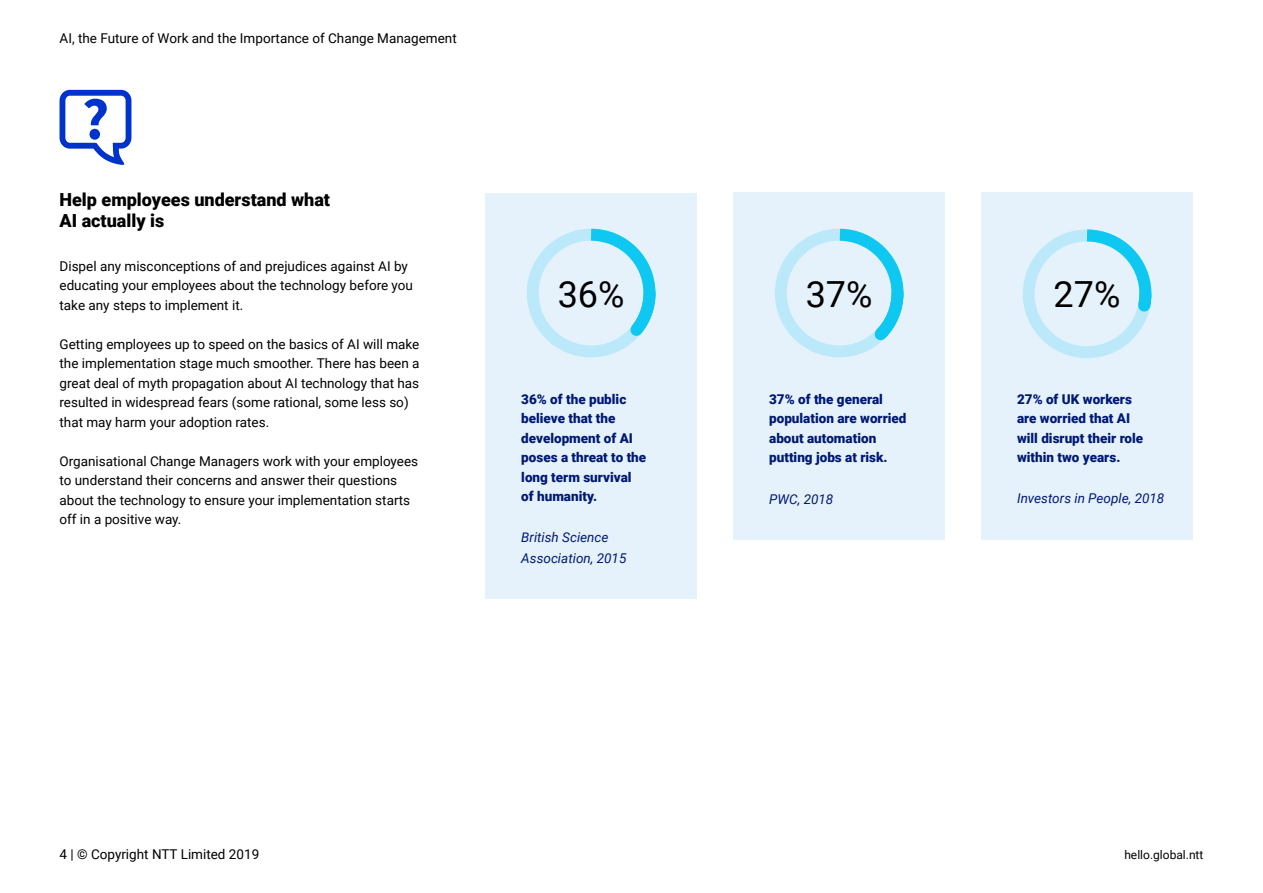
<style>
.page{position:relative;width:1263px;height:893px;background:#fff}
.page>*{position:absolute;margin:0;border:0;box-sizing:border-box;transform-origin:0 0}
.Percentages{font:36px "Roboto";color:#000}
.Headers{font:900 18px/21px "Roboto";color:#000}
.Body__Black{font:13.5px/19.5px "Roboto";color:#000}
.Body__Blue{font:900 13.5px/19.5px "Roboto";color:#001973}
.Quote_Name{font:italic 13.5px/21px "Roboto";color:#001973}
.t1{font:12px "Roboto";color:#000}
</style>
<div class="page">
<div style="left:485px;top:193px;width:212px;height:405px;background:#e6f2fb"></div>
<div style="left:733px;top:193px;width:212px;height:347px;background:#e6f2fb"></div>
<div style="left:981px;top:193px;width:212px;height:347px;background:#e6f2fb"></div>
<svg style="left:60px;top:90px;width:71px;height:75px"></svg>
<div style="left:527px;top:229px;width:128px;height:128px;border:12px solid #0fc8f2;border-radius:50%"></div>
<svg style="left:579px;top:228px;width:77px;height:119px"></svg>
<div style="left:775px;top:229px;width:128px;height:128px;border:12px solid #0fc8f2;border-radius:50%"></div>
<svg style="left:828px;top:228px;width:76px;height:123px"></svg>
<div style="left:1023px;top:229px;width:128px;height:129px;border:12px solid #0fc8f2;border-radius:50%"></div>
<svg style="left:1075px;top:229px;width:77px;height:91px"></svg>
<p class="Body__Black" style="left:60px;top:27px;width:399px">AI, the Future of Work and the Importance of Change Management</p>
<p class="Headers" style="left:60px;top:189px;width:272px">Help employees understand what<br>AI actually is</p>
<p class="Body__Black" style="left:60px;top:256px;width:355px">Dispel any misconceptions of and prejudices against AI by educating your employees about the technology before you take any steps to implement it.</p>
<p class="Body__Black" style="left:60px;top:334px;width:362px">Getting employees up to speed on the basics of AI will make the implementation stage much smoother. There has been a great deal of myth propagation about AI technology that has resulted in widespread fears (some rational, some less so) that may harm your adoption rates.</p>
<p class="Body__Black" style="left:60px;top:451px;width:360px">Organisational Change Managers work with your employees to understand their concerns and answer their questions about the technology to ensure your implementation starts off in a positive way.</p>
<p class="Percentages" style="left:558px;top:269px;width:68px">36%</p>
<p class="Percentages" style="left:806px;top:269px;width:68px">37%</p>
<p class="Percentages" style="left:1054px;top:269px;width:68px">27%</p>
<p class="Body__Blue" style="left:521px;top:388px;width:126px">36% of the public believe that the development of AI poses a threat to the long term survival of humanity.</p>
<p class="Quote_Name" style="left:521px;top:526px;width:107px">British Science<br>Association, 2015</p>
<p class="Body__Blue" style="left:769px;top:388px;width:139px">37% of the general population are worried about automation putting jobs at risk.</p>
<p class="Quote_Name" style="left:769px;top:488px;width:66px">PWC, 2018</p>
<p class="Body__Blue" style="left:1017px;top:388px;width:128px">27% of UK workers are worried that AI will disrupt their role within two years.</p>
<p class="Quote_Name" style="left:1017px;top:487px;width:149px">Investors in People, 2018</p>
<p class="Body__Black" style="left:60px;top:844px;width:201px">4 | © Copyright NTT Limited 2019</p>
<p class="t1" style="left:1124px;top:846px;width:81px">hello.global.ntt</p>
</div>
